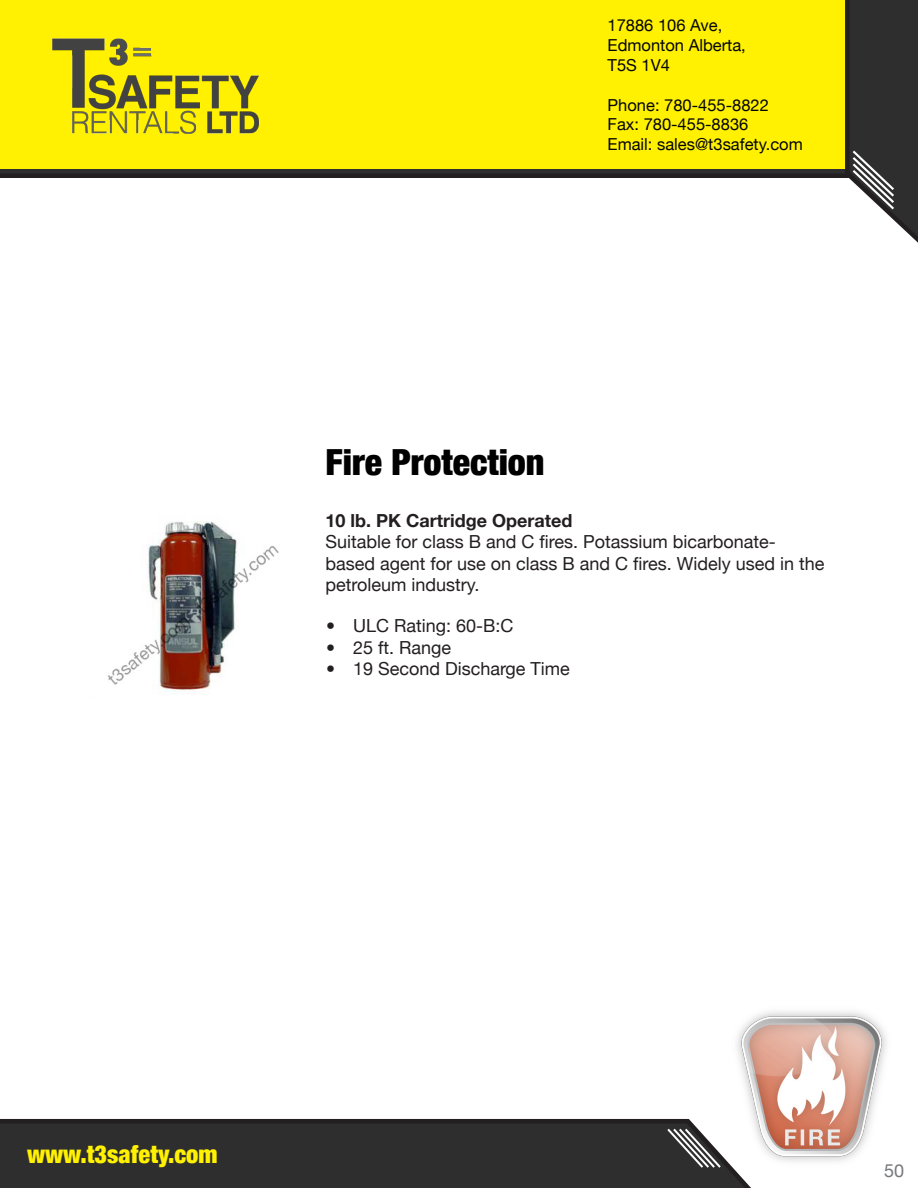
<style>
.page{position:relative;width:918px;height:1188px;background:#fff}
.page>*{position:absolute;margin:0;border:0;box-sizing:border-box;transform-origin:0 0}
.t1{font:900 condensed 36px "Helvetica Neue";color:#000}
.t2{font:900 condensed 24.45px "Helvetica Neue";color:#fff101}
.t3{font:18px/21.6px "Helvetica Neue";color:#231f20}
.t4{font:700 18px "Helvetica Neue";color:#231f20}
.t5{font:18px "Helvetica Neue";color:#76787b}
.t6{font:16.5px "Helvetica Neue";color:#040503}
</style>
<div class="page">
<svg style="left:0;top:0;width:918px;height:243px"></svg>
<div style="left:0;top:1119px;width:751px;height:69px;background:#2e2e2e"></div>
<svg style="left:667px;top:1129px;width:54px;height:39px"></svg>
<img style="left:40px;top:23px;width:231px;height:123px">
<img style="left:107px;top:521px;width:172px;height:172px">
<img style="left:721px;top:1011px;width:166px;height:169px">
<p class="t6" style="left:608px;top:11px;width:116px">17886 106 Ave,</p>
<p class="t6" style="left:608px;top:31px;width:140px">Edmonton Alberta,</p>
<p class="t6" style="left:608px;top:51px;width:64px">T5S 1V4</p>
<p class="t6" style="left:608px;top:91px;width:163px">Phone: 780-455-8822</p>
<p class="t6" style="left:608px;top:110px;width:142px">Fax: 780-455-8836</p>
<p class="t6" style="left:608px;top:130px;width:197px">Email: sales@t3safety.com</p>
<p class="t1" style="left:325px;top:432px;width:221px">Fire Protection</p>
<p class="t4" style="left:325px;top:504px;width:248px">10 lb. PK Cartridge Operated</p>
<p class="t3" style="left:325px;top:530px;width:501px">Suitable for class B and C fires. Potassium bicarbonate&shy;based agent for use on class B and C fires. Widely used in the petroleum industry.</p>
<p class="t3" style="left:326px;top:614px;width:189px">• ULC Rating: 60-B:C</p>
<p class="t3" style="left:326px;top:635px;width:127px">• 25 ft. Range</p>
<p class="t3" style="left:326px;top:657px;width:245px">• 19 Second Discharge Time</p>
<p class="t2" style="left:27px;top:1134px;width:192px">www.t3safety.com</p>
<p class="t5" style="left:884px;top:1155px;width:22px">50</p>
</div>
